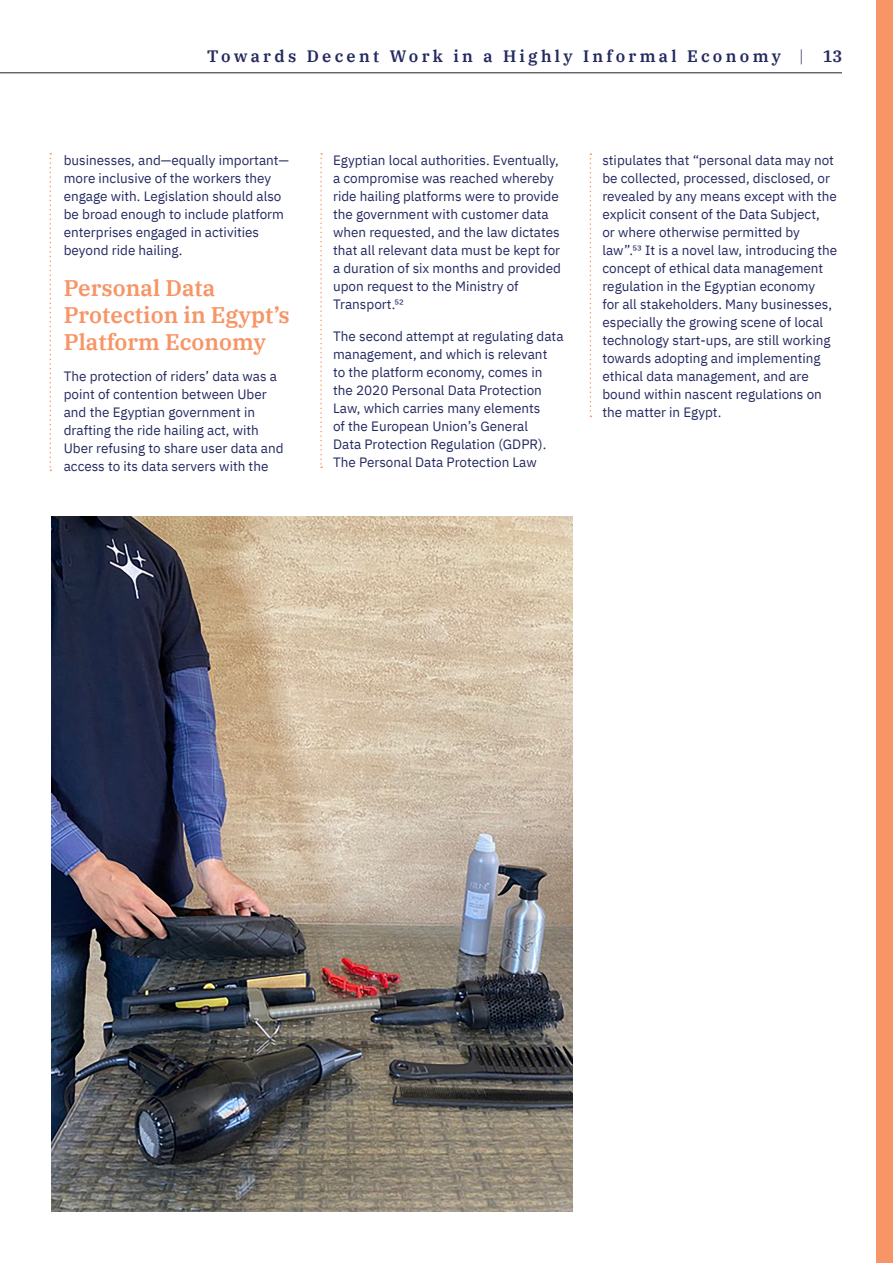
<style>
.page{position:relative;width:893px;height:1263px;background:#fff}
.page>*{position:absolute;margin:0;border:0;box-sizing:border-box;transform-origin:0 0}
.Body_Text{font:600 22.5px/27px "IBM Plex Serif";color:#f79566}
.t1{font:600 16.5px "IBM Plex Serif";letter-spacing:.2em;color:#242960}
.Body_Text-2{font:13.5px/18px "IBM Plex Sans";color:#242960}
.s1{font-weight:300}
</style>
<div class="page">
<svg style="left:50px;top:153px;width:1px;height:318px"></svg>
<svg style="left:320px;top:153px;width:2px;height:315px"></svg>
<svg style="left:590px;top:153px;width:1px;height:264px"></svg>
<img style="left:51px;top:516px;width:522px;height:696px">
<hr style="left:0;top:72px;width:842px;height:1px;background:#231f20">
<div style="left:876px;top:0;width:17px;height:1263px;background:#f79566"></div>
<p class="t1" style="left:207px;top:43px;width:637px">Towards Decent Work in a Highly Informal Economy <span class="s1">|</span> 13</p>
<p class="Body_Text-2" style="left:64px;top:150px;width:227px">businesses, and—equally important— more inclusive of the workers they engage with. Legislation should also be broad enough to include platform enterprises engaged in activities beyond ride hailing.</p>
<p class="Body_Text" style="left:64px;top:272px;width:227px">Personal Data<br>Protection in Egypt’s<br>Platform Economy</p>
<p class="Body_Text-2" style="left:64px;top:366px;width:221px">The protection of riders’ data was a point of contention between Uber and the Egyptian government in drafting the ride hailing act, with Uber refusing to share user data and access to its data servers with the</p>
<p class="Body_Text-2" style="left:333px;top:150px;width:229px">Egyptian local authorities. Eventually, a compromise was reached whereby ride hailing platforms were to provide the government with customer data when requested, and the law dictates that all relevant data must be kept for a duration of six months and provided upon request to the Ministry of Transport.52</p>
<p class="Body_Text-2" style="left:333px;top:326px;width:232px">The second attempt at regulating data management, and which is relevant<br>to the platform economy, comes in the 2020 Personal Data Protection Law, which carries many elements<br>of the European Union’s General<br>Data Protection Regulation (GDPR).<br>The Personal Data Protection Law</p>
<p class="Body_Text-2" style="left:602px;top:150px;width:236px">stipulates that “personal data may not be collected, processed, disclosed, or revealed by any means except with the explicit consent of the Data Subject,<br>or where otherwise permitted by law”.53 It is a novel law, introducing the concept of ethical data management regulation in the Egyptian economy<br>for all stakeholders. Many businesses, especially the growing scene of local technology start-ups, are still working towards adopting and implementing ethical data management, and are bound within nascent regulations on the matter in Egypt.</p>
</div>
